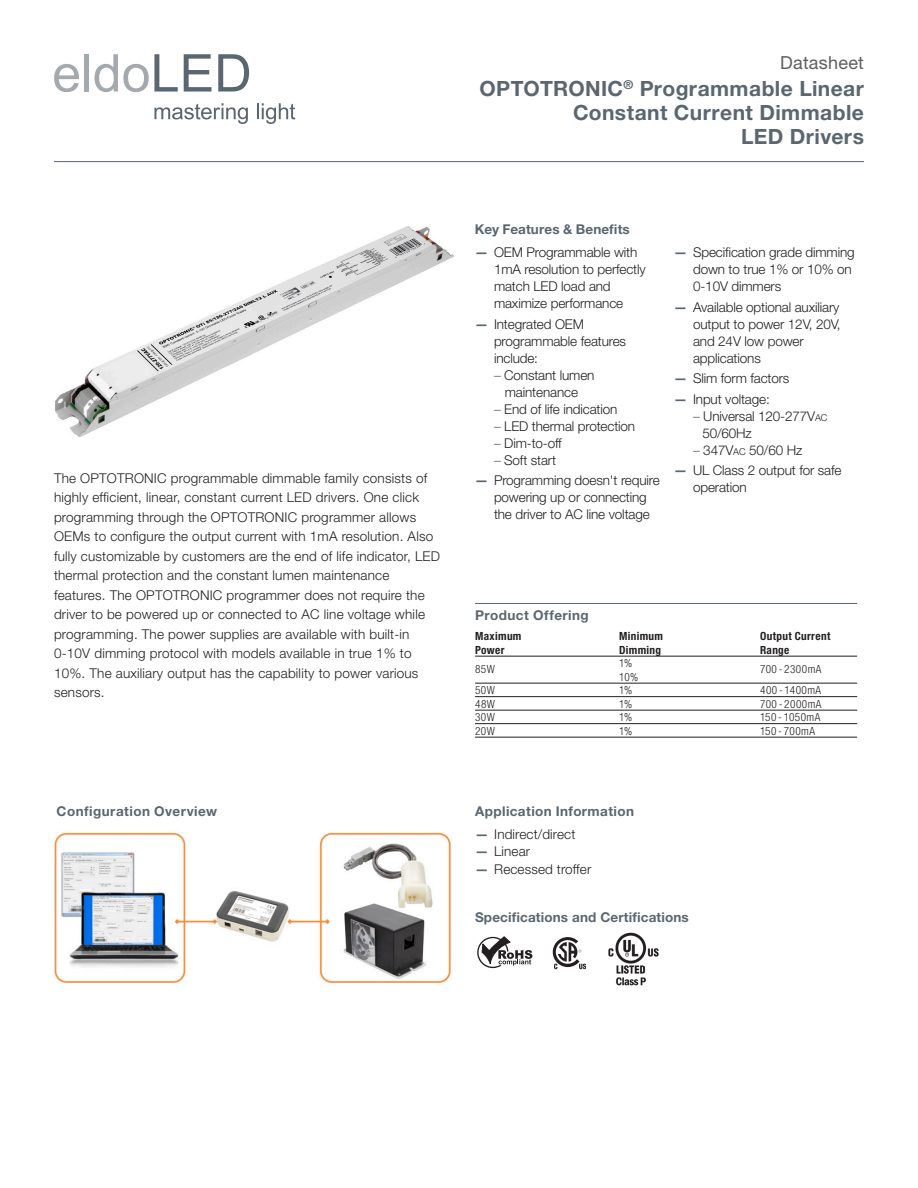
<style>
.page{position:relative;width:918px;height:1188px;background:#fff}
.page>*{position:absolute;margin:0;border:0;box-sizing:border-box;transform-origin:0 0}
.PIB_HEADLINE{font:700 21px/24px "Helvetica Neue LT Pro";letter-spacing:.02em;color:#5a6670;text-align:right}
.PIB_HEADLINE-2{font:18px "Helvetica Neue LT Pro";letter-spacing:.015em;color:#5f5f62}
.Letter_Cover_Copy_9{font:300 13.5px/19.5px "Helvetica Neue LT Pro";letter-spacing:.015em;color:#231f20}
.Letter_Cover_Copy_9-2{font:300 13.5px/17px "Helvetica Neue LT Pro";letter-spacing:-.01em;color:#231f20}
.Letter_Copy_Headline{font:700 13.5px "Helvetica Neue LT Pro";letter-spacing:.025em;color:#5a6670}
.App_Info_Head{font:700 13.5px "Helvetica Neue LT Pro";letter-spacing:.01em;color:#5a6670}
.Letter_Tablehead_9{font:700 13.5px "Helvetica Neue LT Pro";letter-spacing:.035em;color:#5a6670}
.Letter_Tablehead_9_o{font:700 13.5px "Helvetica Neue LT Pro";letter-spacing:.035em;color:#5a6670}
.Letter_Tables_7_5_Ba{font:300 condensed 11.25px "Helvetica Neue LT Pro";letter-spacing:.04em;color:#231f20}
.Letter_Tablehead_7_5{font:700 condensed 11.25px "Helvetica Neue LT Pro";letter-spacing:.03em;color:#231f20}
.s1{font-weight:700;color:#5a6670}
.s2{color:#5a6670}
.s3{font-size:9.45px}
</style>
<div class="page">
<img style="left:56px;top:226px;width:397px;height:211px">
<img style="left:54px;top:832px;width:397px;height:151px">
<hr style="left:475px;top:603px;width:382px;height:1px;background:#5a6670">
<hr style="left:475px;top:656px;width:382px;height:1px;background:#231f20">
<hr style="left:475px;top:683px;width:382px;height:1px;background:#231f20">
<hr style="left:475px;top:696px;width:382px;height:1px;background:#231f20">
<hr style="left:475px;top:710px;width:382px;height:1px;background:#231f20">
<hr style="left:475px;top:723px;width:382px;height:1px;background:#231f20">
<hr style="left:475px;top:737px;width:382px;height:1px;background:#231f20">
<svg style="left:477px;top:937px;width:55px;height:31px"></svg>
<svg style="left:553px;top:937px;width:33px;height:32px"></svg>
<img style="left:608px;top:932px;width:51px;height:54px">
<hr style="left:54px;top:161px;width:810px;height:1px;background:#5a6670">
<svg style="left:54px;top:64px;width:25px;height:28px"></svg>
<hr style="left:85px;top:54px;width:4px;height:38px;background:#a3a9ad">
<svg style="left:94px;top:54px;width:84px;height:38px"></svg>
<svg style="left:184px;top:54px;width:28px;height:38px"></svg>
<svg style="left:218px;top:54px;width:31px;height:38px"></svg>
<svg style="left:154px;top:103px;width:94px;height:21px"></svg>
<svg style="left:257px;top:103px;width:38px;height:21px"></svg>
<p class="Letter_Cover_Copy_9" style="left:54px;top:468px;width:387px">The OPTOTRONIC programmable dimmable family consists of highly efficient, linear, constant current LED drivers. One click programming through the OPTOTRONIC programmer allows OEMs to configure the output current with 1mA resolution. Also fully customizable by customers are the end of life indicator, LED thermal protection and the constant lumen maintenance features. The OPTOTRONIC programmer does not require the driver to be powered up or connected to AC line voltage while programming. The power supplies are available with built-in 0-10V dimming protocol with models available in true 1% to 10%. The auxiliary output has the capability to power various sensors.</p>
<p class="Letter_Tablehead_9" style="left:57px;top:803px;width:162px">Configuration Overview</p>
<p class="PIB_HEADLINE-2" style="left:780px;top:52px;width:85px">Datasheet</p>
<p class="PIB_HEADLINE" style="left:480px;top:76px;width:386px">OPTOTRONIC<sup>®</sup> Programmable Linear<br>Constant Current Dimmable<br>LED Drivers</p>
<p class="Letter_Copy_Headline" style="left:475px;top:221px;width:157px">Key Features &amp; Benefits</p>
<p class="Letter_Cover_Copy_9-2" style="left:494px;top:244px;width:153px;text-indent:-19px"><span class="s1">—</span> OEM Programmable with<br>1mA resolution to perfectly match LED load and maximize performance</p>
<p class="Letter_Cover_Copy_9-2" style="left:494px;top:315px;width:134px;text-indent:-19px"><span class="s1">—</span> Integrated OEM programmable features include:</p>
<p class="Letter_Cover_Copy_9-2" style="left:494px;top:366px;width:102px;text-align:center"><span class="s2">–</span> Constant lumen maintenance</p>
<p class="Letter_Cover_Copy_9-2" style="left:494px;top:400px;width:125px"><span class="s2">–</span> End of life indication</p>
<p class="Letter_Cover_Copy_9-2" style="left:494px;top:417px;width:143px"><span class="s2">–</span> LED thermal protection</p>
<p class="Letter_Cover_Copy_9" style="left:494px;top:433px;width:69px"><span class="s2">–</span> Dim-to-off</p>
<p class="Letter_Cover_Copy_9-2" style="left:494px;top:451px;width:64px"><span class="s2">–</span> Soft start</p>
<p class="Letter_Cover_Copy_9-2" style="left:494px;top:472px;width:167px;text-indent:-19px"><span class="s1">—</span> Programming doesn't require powering up or connecting the driver to AC line voltage</p>
<p class="Letter_Cover_Copy_9-2" style="left:693px;top:244px;width:163px;text-indent:-19px"><span class="s1">—</span> Specification grade dimming down to true 1% or 10% on<br>0-10V dimmers</p>
<p class="Letter_Cover_Copy_9-2" style="left:693px;top:298px;width:149px;text-indent:-19px"><span class="s1">—</span> Available optional auxiliary output to power 12V, 20V, and 24V low power applications</p>
<p class="Letter_Cover_Copy_9-2" style="left:674px;top:370px;width:117px"><span class="s1">—</span> Slim form factors</p>
<p class="Letter_Cover_Copy_9-2" style="left:674px;top:390px;width:97px"><span class="s1">—</span> Input voltage:</p>
<p class="Letter_Cover_Copy_9-2" style="left:702px;top:407px;width:127px;text-indent:-9px"><span class="s2">–</span> Universal 120-277V<span class="s3">AC<br></span>50/60Hz</p>
<p class="Letter_Cover_Copy_9-2" style="left:693px;top:441px;width:111px"><span class="s2">–</span> 347V<span class="s3">AC</span> 50/60 Hz</p>
<p class="Letter_Cover_Copy_9-2" style="left:693px;top:462px;width:150px;text-indent:-19px"><span class="s1">—</span> UL Class 2 output for safe operation</p>
<p class="Letter_Tablehead_9_o" style="left:475px;top:607px;width:115px">Product Offering</p>
<p class="Letter_Tablehead_7_5" style="left:475px;top:629px;width:48px">Maximum</p>
<p class="Letter_Tablehead_7_5" style="left:619px;top:629px;width:45px">Minimum</p>
<p class="Letter_Tablehead_7_5" style="left:760px;top:629px;width:72px">Output Current</p>
<p class="Letter_Tablehead_7_5" style="left:475px;top:643px;width:31px">Power</p>
<p class="Letter_Tablehead_7_5" style="left:619px;top:643px;width:44px">Dimming</p>
<p class="Letter_Tablehead_7_5" style="left:760px;top:643px;width:31px">Range</p>
<p class="Letter_Tables_7_5_Ba" style="left:475px;top:663px;width:21px">85W</p>
<p class="Letter_Tables_7_5_Ba" style="left:619px;top:657px;width:15px">1%</p>
<p class="Letter_Tables_7_5_Ba" style="left:760px;top:663px;width:63px">700 - 2300mA</p>
<p class="Letter_Tables_7_5_Ba" style="left:619px;top:670px;width:21px">10%</p>
<p class="Letter_Tables_7_5_Ba" style="left:475px;top:684px;width:21px">50W</p>
<p class="Letter_Tables_7_5_Ba" style="left:619px;top:684px;width:15px">1%</p>
<p class="Letter_Tables_7_5_Ba" style="left:760px;top:684px;width:63px">400-1400mA</p>
<p class="Letter_Tables_7_5_Ba" style="left:475px;top:697px;width:21px">48W</p>
<p class="Letter_Tables_7_5_Ba" style="left:619px;top:697px;width:15px">1%</p>
<p class="Letter_Tables_7_5_Ba" style="left:760px;top:697px;width:63px">700-2000mA</p>
<p class="Letter_Tables_7_5_Ba" style="left:475px;top:711px;width:21px">30W</p>
<p class="Letter_Tables_7_5_Ba" style="left:619px;top:711px;width:15px">1%</p>
<p class="Letter_Tables_7_5_Ba" style="left:760px;top:711px;width:62px">150 - 1050mA</p>
<p class="Letter_Tables_7_5_Ba" style="left:475px;top:724px;width:21px">20W</p>
<p class="Letter_Tables_7_5_Ba" style="left:619px;top:724px;width:15px">1%</p>
<p class="Letter_Tables_7_5_Ba" style="left:760px;top:724px;width:56px">150 - 700mA</p>
<p class="Letter_Copy_Headline" style="left:475px;top:803px;width:161px">Application Information</p>
<p class="Letter_Cover_Copy_9" style="left:475px;top:824px;width:102px"><span class="s1">—</span> Indirect/direct</p>
<p class="Letter_Cover_Copy_9" style="left:475px;top:842px;width:57px"><span class="s1">—</span> Linear</p>
<p class="Letter_Cover_Copy_9" style="left:475px;top:859px;width:118px"><span class="s1">—</span> Recessed troffer</p>
<p class="App_Info_Head" style="left:475px;top:908px;width:215px">Specifications and Certifications</p>
</div>
